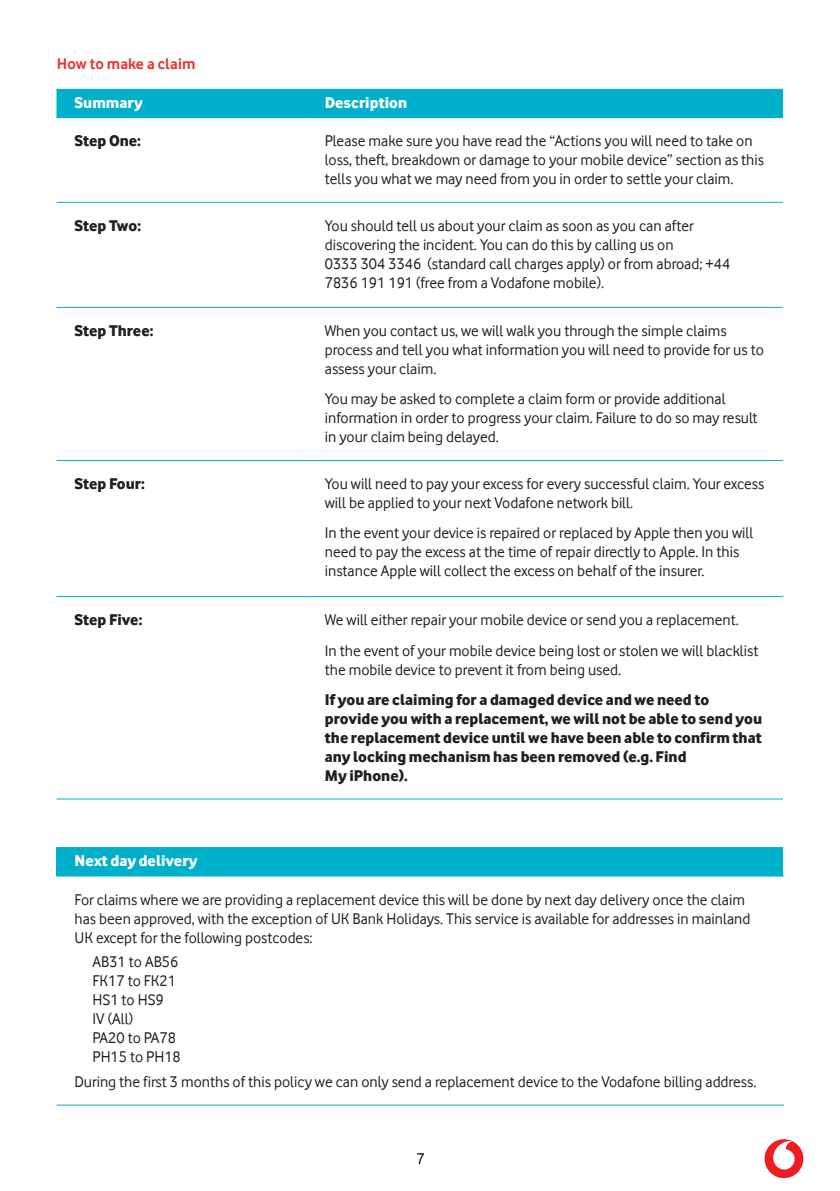
<style>
.page{position:relative;width:840px;height:1191px;background:#fff}
.page>*{position:absolute;margin:0;border:0;box-sizing:border-box;transform-origin:0 0}
.t1{font:16px/19px "Vodafone Rg";color:#231f20}
.t2{font:16px/19px "Vodafone Ex B";color:#231f20}
.t3{font:16px "Vodafone Ex B";color:#fff}
.t4{font:700 16px "Vodafone Rg";color:#eb3333}
.t5{font:16px "Vodafone Rg";color:#000}
</style>
<div class="page">
<div style="left:56px;top:90px;width:726px;height:27px;background:#00b0ca"></div>
<hr style="left:56px;top:89px;width:251px;height:1px;background:#00b0ca">
<hr style="left:307px;top:89px;width:475px;height:1px;background:#00b0ca">
<hr style="left:56px;top:117px;width:251px;height:1px;background:#00b0ca">
<hr style="left:307px;top:117px;width:475px;height:1px;background:#00b0ca">
<hr style="left:56px;top:202px;width:251px;height:1px;background:#00b0ca">
<hr style="left:307px;top:202px;width:475px;height:1px;background:#00b0ca">
<hr style="left:56px;top:307px;width:251px;height:1px;background:#00b0ca">
<hr style="left:307px;top:307px;width:475px;height:1px;background:#00b0ca">
<hr style="left:56px;top:460px;width:251px;height:1px;background:#00b0ca">
<hr style="left:307px;top:460px;width:475px;height:1px;background:#00b0ca">
<hr style="left:56px;top:596px;width:251px;height:1px;background:#00b0ca">
<hr style="left:307px;top:596px;width:475px;height:1px;background:#00b0ca">
<hr style="left:56px;top:798px;width:251px;height:1px;background:#00b0ca">
<hr style="left:307px;top:798px;width:475px;height:1px;background:#00b0ca">
<div style="left:56px;top:847px;width:726px;height:29px;background:#00b0ca"></div>
<hr style="left:56px;top:875px;width:727px;height:1px;background:#00b0ca">
<hr style="left:56px;top:1104px;width:727px;height:1px;background:#00b0ca">
<div style="left:764px;top:1139px;width:38px;height:39px;background:#ee1d23;border-radius:50%"></div>
<svg style="left:772px;top:1141px;width:22px;height:28px"></svg>
<p class="t4" style="left:57px;top:54px;width:140px">How to make a claim</p>
<p class="t3" style="left:74px;top:93px;width:70px">Summary</p>
<p class="t3" style="left:324px;top:93px;width:84px">Description</p>
<p class="t2" style="left:74px;top:131px;width:68px">Step One:</p>
<p class="t1" style="left:324px;top:131px;width:440px">Please make sure you have read the “Actions you will need to take on loss, theft, breakdown or damage to your mobile device” section as this tells you what we may need from you in order to settle your claim.</p>
<p class="t2" style="left:74px;top:216px;width:68px">Step Two:</p>
<p class="t1" style="left:324px;top:216px;width:406px">You should tell us about your claim as soon as you can after discovering the incident. You can do this by calling us on<br>0333 304 3346 (standard call charges apply) or from abroad; +44<br>7836 191 191 (free from a Vodafone mobile).</p>
<p class="t2" style="left:74px;top:321px;width:80px">Step Three:</p>
<p class="t1" style="left:325px;top:321px;width:440px">When you contact us, we will walk you through the simple claims process and tell you what information you will need to provide for us to assess your claim.</p>
<p class="t1" style="left:325px;top:389px;width:434px">You may be asked to complete a claim form or provide additional information in order to progress your claim. Failure to do so may result in your claim being delayed.</p>
<p class="t2" style="left:74px;top:474px;width:72px">Step Four:</p>
<p class="t1" style="left:325px;top:474px;width:441px">You will need to pay your excess for every successful claim. Your excess will be applied to your next Vodafone network bill.</p>
<p class="t1" style="left:325px;top:523px;width:430px">In the event your device is repaired or replaced by Apple then you will need to pay the excess at the time of repair directly to Apple. In this instance Apple will collect the excess on behalf of the insurer.</p>
<p class="t2" style="left:74px;top:610px;width:69px">Step Five:</p>
<p class="t1" style="left:325px;top:610px;width:415px">We will either repair your mobile device or send you a replacement.</p>
<p class="t1" style="left:325px;top:640px;width:435px">In the event of your mobile device being lost or stolen we will blacklist the mobile device to prevent it from being used.</p>
<p class="t2" style="left:325px;top:689px;width:438px">If you are claiming for a damaged device and we need to provide you with a replacement, we will not be able to send you the replacement device until we have been able to confirm that any locking mechanism has been removed (e.g. Find</p>
<p class="t2" style="left:325px;top:765px;width:84px">My iPhone).</p>
<p class="t3" style="left:74px;top:851px;width:125px">Next day delivery</p>
<p class="t1" style="left:74px;top:889px;width:677px">For claims where we are providing a replacement device this will be done by next day delivery once the claim has been approved, with the exception of UK Bank Holidays. This service is available for addresses in mainland<br>UK except for the following postcodes:</p>
<p class="t1" style="left:92px;top:952px;width:87px">AB31 to AB56</p>
<p class="t1" style="left:92px;top:971px;width:85px">FK17 to FK21</p>
<p class="t1" style="left:92px;top:990px;width:73px">HS1 to HS9</p>
<p class="t1" style="left:92px;top:1009px;width:42px">IV (All)</p>
<p class="t1" style="left:92px;top:1028px;width:85px">PA20 to PA78</p>
<p class="t1" style="left:92px;top:1047px;width:90px">PH15 to PH18</p>
<p class="t1" style="left:74px;top:1072px;width:683px">During the first 3 months of this policy we can only send a replacement device to the Vodafone billing address.</p>
<p class="t5" style="left:416px;top:1149px;width:10px">7</p>
</div>
